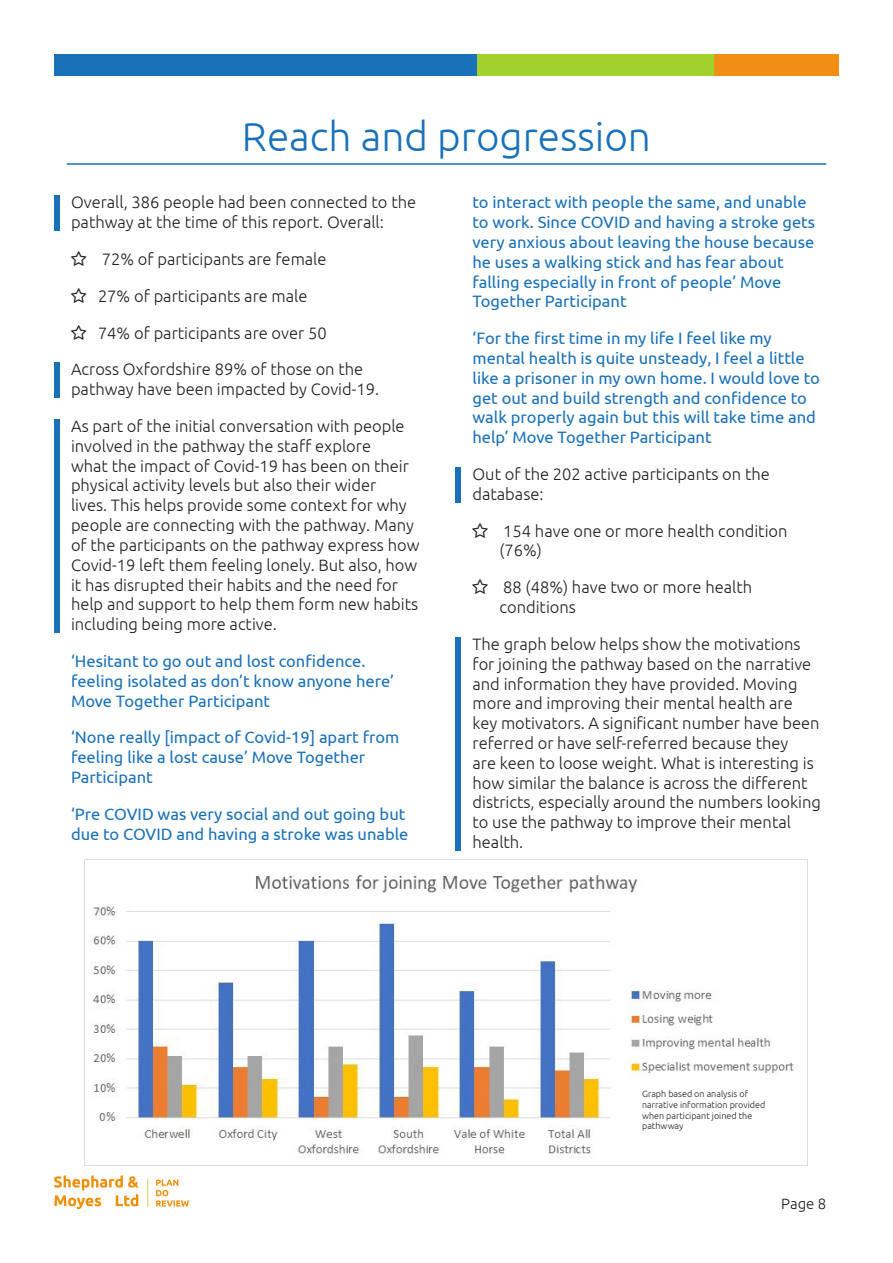
<style>
.page{position:relative;width:893px;height:1263px;background:#fff}
.page>*{position:absolute;margin:0;border:0;box-sizing:border-box;transform-origin:0 0}
.Blue_heading{font:300 40.5px "Ubuntu";color:#1971ba}
.Blue_bar_left{font:300 16.5px/19.8px "Ubuntu";color:#231f20}
._1_blue_quote{font:16.5px/19.8px "Ubuntu";color:#1971ba}
.t1{font:300 15px "Ubuntu";color:#231f20}
.emphasis{font:300 9px/10.8px "Ubuntu";color:#231f20}
</style>
<div class="page">
<img style="left:54px;top:1175px;width:134px;height:34px">
<div style="left:54px;top:54px;width:423px;height:21px;background:#1971ba"></div>
<div style="left:477px;top:54px;width:237px;height:21px;background:#a2d12c"></div>
<div style="left:714px;top:54px;width:125px;height:21px;background:#f08e16"></div>
<hr style="left:67px;top:163px;width:759px;height:2px;background:#1971ba">
<div style="left:54px;top:196px;width:5px;height:35px;background:#1971ba"></div>
<div style="left:54px;top:363px;width:5px;height:35px;background:#1971ba"></div>
<div style="left:54px;top:419px;width:5px;height:214px;background:#1971ba"></div>
<div style="left:455px;top:467px;width:5px;height:36px;background:#1971ba"></div>
<div style="left:455px;top:637px;width:5px;height:214px;background:#1971ba"></div>
<img style="left:84px;top:859px;width:723px;height:306px">
<p class="Blue_heading" style="left:242px;top:112px;width:411px">Reach and progression</p>
<p class="Blue_bar_left" style="left:71px;top:192px;width:347px">Overall, 386 people had been connected to the pathway at the time of this report. Overall:</p>
<p class="Blue_bar_left" style="left:102px;top:249px;width:226px">72% of participants are female</p>
<p class="Blue_bar_left" style="left:98px;top:286px;width:211px">27% of participants are male</p>
<p class="Blue_bar_left" style="left:98px;top:322px;width:230px">74% of participants are over 50</p>
<p class="Blue_bar_left" style="left:71px;top:359px;width:310px">Across Oxfordshire 89% of those on the pathway have been impacted by Covid-19.</p>
<p class="Blue_bar_left" style="left:71px;top:416px;width:350px">As part of the initial conversation with people involved in the pathway the staff explore<br>what the impact of Covid-19 has been on their physical activity levels but also their wider<br>lives. This helps provide some context for why people are connecting with the pathway. Many of the participants on the pathway express how Covid-19 left them feeling lonely. But also, how it has disrupted their habits and the need for help and support to help them form new habits including being more active.</p>
<p class="_1_blue_quote" style="left:71px;top:651px;width:325px">‘Hesitant to go out and lost confidence. feeling isolated as don’t know anyone here’<br>Move Together Participant</p>
<p class="_1_blue_quote" style="left:71px;top:727px;width:330px">‘None really [impact of Covid-19] apart from feeling like a lost cause’ Move Together<br>Participant</p>
<p class="_1_blue_quote" style="left:71px;top:803px;width:339px">‘Pre COVID was very social and out going but due to COVID and having a stroke was unable</p>
<p class="_1_blue_quote" style="left:472px;top:192px;width:344px">to interact with people the same, and unable to work. Since COVID and having a stroke gets very anxious about leaving the house because he uses a walking stick and has fear about falling especially in front of people’ Move Together Participant</p>
<p class="_1_blue_quote" style="left:472px;top:328px;width:349px">‘For the first time in my life I feel like my mental health is quite unsteady, I feel a little like a prisoner in my own home. I would love to get out and build strength and confidence to walk properly again but this will take time and help’ Move Together Participant</p>
<p class="Blue_bar_left" style="left:472px;top:464px;width:299px">Out of the 202 active participants on the database:</p>
<p class="Blue_bar_left" style="left:499px;top:520px;width:290px">154 have one or more health condition (76%)</p>
<p class="Blue_bar_left" style="left:499px;top:577px;width:254px">88 (48%) have two or more health conditions</p>
<p class="Blue_bar_left" style="left:472px;top:634px;width:350px">The graph below helps show the motivations for joining the pathway based on the narrative and information they have provided. Moving more and improving their mental health are key motivators. A significant number have been referred or have self-referred because they<br>are keen to loose weight. What is interesting is how similar the balance is across the different districts, especially around the numbers looking to use the pathway to improve their mental health.</p>
<p class="emphasis" style="left:642px;top:1088px;width:125px">Graph based on analysis of narrative information provided when participant joined the pathwway</p>
<p class="t1" style="left:781px;top:1195px;width:47px">Page 8</p>
</div>
